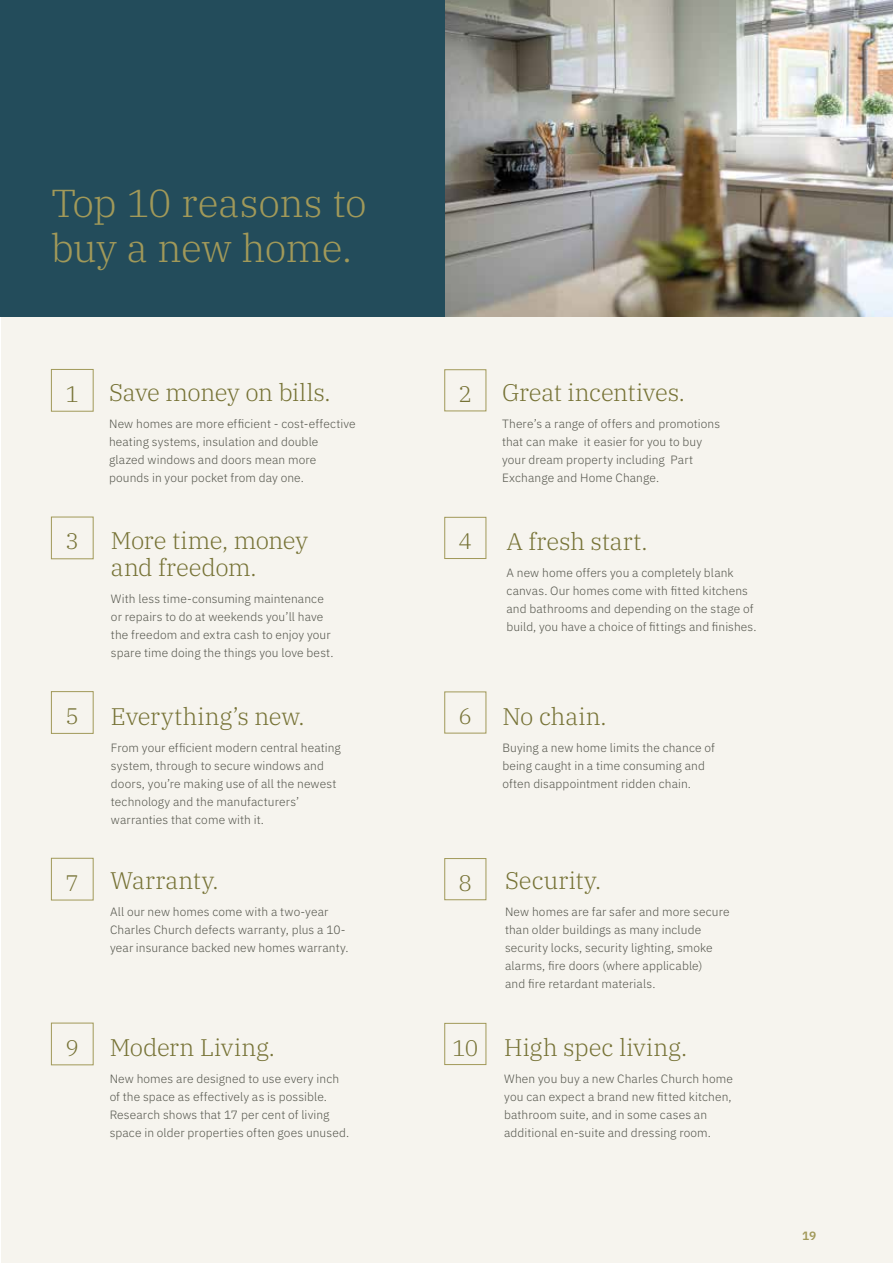
<style>
.page{position:relative;width:893px;height:1263px;background:#fff}
.page>*{position:absolute;margin:0;border:0;box-sizing:border-box;transform-origin:0 0}
.t1{font:300 39px/45px "IBM Plex Serif";letter-spacing:-.015em;color:#a19959}
.t2{font:300 24px/27px "IBM Plex Serif";letter-spacing:-.005em;color:#767235}
.t3{font:300 22.5px "IBM Plex Serif";color:#767235}
.t4{font:300 12px/18px "IBM Plex Sans";letter-spacing:.01em;color:#53544b}
.t5{font:600 12px "IBM Plex Sans";color:#a19959}
.s1{font-size:22.5px}
</style>
<div class="page">
<div style="left:1px;top:0;width:892px;height:1263px;background:#f6f4ee"></div>
<img style="left:444px;top:0;width:449px;height:317px">
<div style="left:0;top:0;width:444px;height:317px;background:#234c5b"></div>
<div style="left:51px;top:369px;width:43px;height:43px;border:1px solid #a19959"></div>
<div style="left:444px;top:369px;width:42px;height:42px;border:1px solid #a19959"></div>
<div style="left:51px;top:517px;width:43px;height:42px;border:1px solid #a19959"></div>
<div style="left:444px;top:517px;width:42px;height:42px;border:1px solid #a19959"></div>
<div style="left:51px;top:691px;width:43px;height:43px;border:1px solid #a19959"></div>
<div style="left:444px;top:691px;width:42px;height:42px;border:1px solid #a19959"></div>
<div style="left:51px;top:858px;width:43px;height:42px;border:1px solid #a19959"></div>
<div style="left:444px;top:858px;width:42px;height:42px;border:1px solid #a19959"></div>
<div style="left:51px;top:1023px;width:43px;height:42px;border:1px solid #a19959"></div>
<div style="left:444px;top:1023px;width:42px;height:42px;border:1px solid #a19959"></div>
<h1 class="t1" style="left:51px;top:178px;width:317px">Top 10 reasons to buy a new home.</h1>
<h3 class="t3" style="left:66px;top:377px;width:15px">1</h3>
<h2 class="t2" style="left:109px;top:377px;width:223px">Save money on bills.</h2>
<p class="t4" style="left:109px;top:414px;width:248px">New homes are more efficient - cost-effective heating systems, insulation and double glazed windows and doors mean more pounds in your pocket from day one.</p>
<h3 class="t3" style="left:66px;top:524px;width:15px">3</h3>
<h2 class="t2" style="left:111px;top:525px;width:199px">More time, money and freedom.</h2>
<p class="t4" style="left:111px;top:588px;width:224px">With less time-consuming maintenance or repairs to do at weekends you’ll have the freedom and extra cash to enjoy your spare time doing the things you love best.</p>
<h3 class="t3" style="left:66px;top:699px;width:15px">5</h3>
<h2 class="t2" style="left:111px;top:700px;width:195px">Everything’s new.</h2>
<p class="t4" style="left:111px;top:737px;width:231px">From your efficient modern central heating system, through to secure windows and doors, you’re making use of all the newest technology and the manufacturers’ warranties that come with it.</p>
<h3 class="t3" style="left:66px;top:866px;width:15px">7</h3>
<h2 class="t2" style="left:110px;top:865px;width:110px">Warranty.</h2>
<p class="t4" style="left:110px;top:902px;width:240px">All our new homes come with a two-year<br>Charles Church defects warranty, plus a 10- year insurance backed new homes warranty.</p>
<h2 class="t2" style="left:459px;top:377px;width:228px"><span class="s1">2</span> Great incentives.</h2>
<p class="t4" style="left:502px;top:414px;width:220px">There’s a range of offers and promotions that can make it easier for you to buy your dream property including Part Exchange and Home Change.</p>
<h3 class="t3" style="left:459px;top:524px;width:15px">4</h3>
<h2 class="t2" style="left:506px;top:526px;width:143px">A fresh start.</h2>
<p class="t4" style="left:506px;top:562px;width:252px">A new home offers you a completely blank canvas. Our homes come with fitted kitchens and bathrooms and depending on the stage of build, you have a choice of fittings and finishes.</p>
<h3 class="t3" style="left:459px;top:699px;width:15px">6</h3>
<h2 class="t2" style="left:502px;top:700px;width:106px">No chain.</h2>
<p class="t4" style="left:502px;top:737px;width:214px">Buying a new home limits the chance of being caught in a time consuming and often disappointment ridden chain.</p>
<h3 class="t3" style="left:459px;top:866px;width:15px">8</h3>
<h2 class="t2" style="left:505px;top:865px;width:98px">Security.</h2>
<p class="t4" style="left:505px;top:902px;width:226px">New homes are far safer and more secure than older buildings as many include security locks, security lighting, smoke alarms, fire doors (where applicable)<br>and fire retardant materials.</p>
<h3 class="t3" style="left:66px;top:1030px;width:15px">9</h3>
<h2 class="t2" style="left:504px;top:1032px;width:184px">High spec living.</h2>
<p class="t4" style="left:504px;top:1069px;width:230px">When you buy a new Charles Church home you can expect a brand new fitted kitchen, bathroom suite, and in some cases an additional en-suite and dressing room.</p>
<h2 class="t2" style="left:110px;top:1032px;width:167px">Modern Living.</h2>
<p class="t4" style="left:110px;top:1069px;width:241px">New homes are designed to use every inch of the space as effectively as is possible.<br>Research shows that 17 per cent of living space in older properties often goes unused.</p>
<h3 class="t3" style="left:452px;top:1030px;width:28px">10</h3>
<p class="t5" style="left:802px;top:1226px;width:16px">19</p>
</div>
